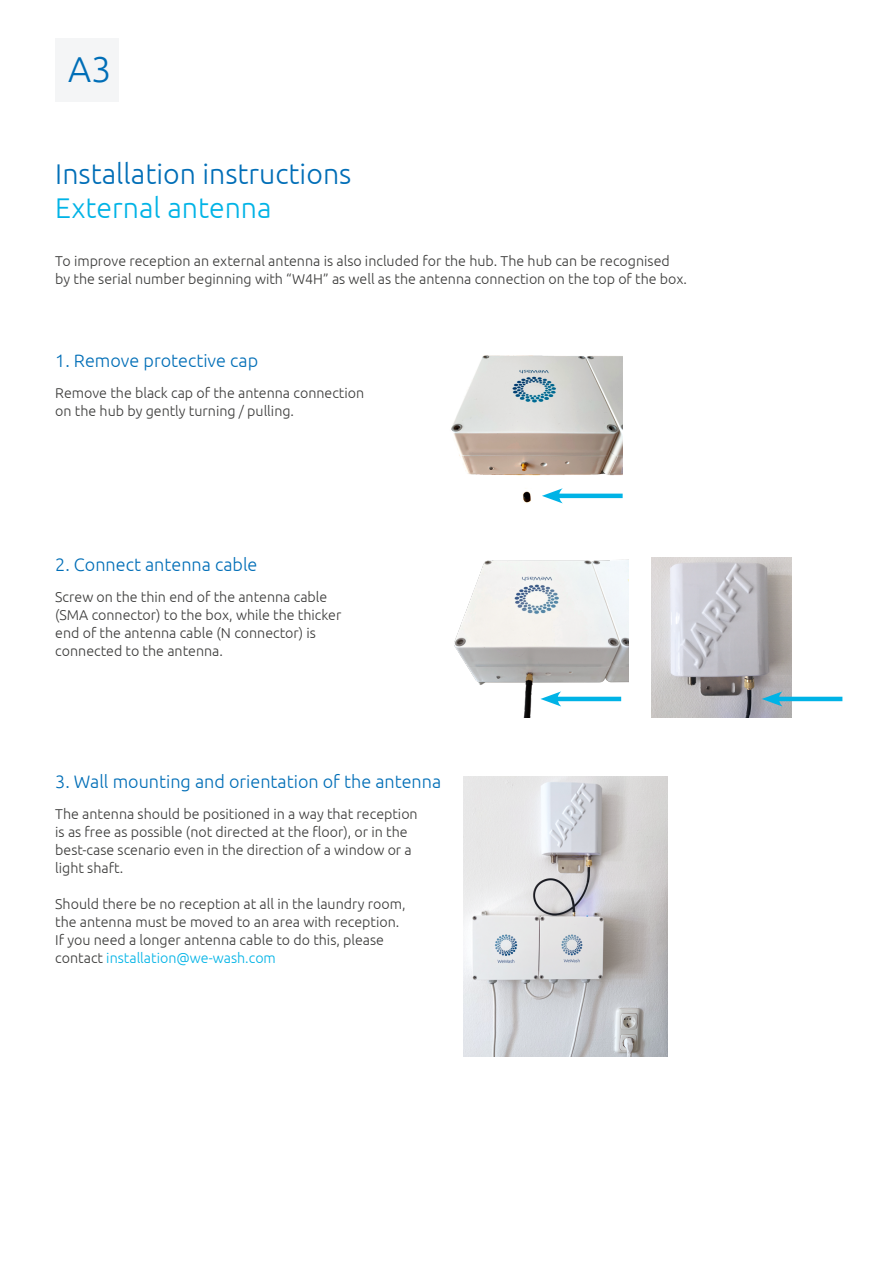
<style>
.page{position:relative;width:893px;height:1263px;background:#fff}
.page>*{position:absolute;margin:0;border:0;box-sizing:border-box;transform-origin:0 0}
.t1{font:300 36px "Ubuntu";color:#006eb7}
.t2{font:300 28.5px "Ubuntu";color:#006eb7}
.t3{font:300 28.5px "Ubuntu";color:#00b3e6}
.t4{font:300 18px "Ubuntu";color:#006eb7}
.t5{font:300 14.25px/18px "Ubuntu";color:#3b3b3a}
.s1{color:#00b3e6}
</style>
<div class="page">
<div style="left:55px;top:38px;width:64px;height:64px;background:#f4f5f6"></div>
<img style="left:463px;top:776px;width:205px;height:281px">
<img style="left:454px;top:559px;width:175px;height:159px">
<hr style="left:553px;top:697px;width:68px;height:4px;background:#00b3e6">
<svg style="left:540px;top:691px;width:21px;height:15px"></svg>
<img style="left:651px;top:557px;width:141px;height:161px">
<hr style="left:774px;top:697px;width:68px;height:4px;background:#00b3e6">
<svg style="left:762px;top:691px;width:20px;height:15px"></svg>
<img style="left:451px;top:355px;width:171px;height:149px">
<hr style="left:554px;top:494px;width:69px;height:4px;background:#00b3e6">
<svg style="left:542px;top:488px;width:21px;height:15px"></svg>
<h1 class="t1" style="left:68px;top:47px;width:45px">A3</h1>
<h2 class="t2" style="left:55px;top:156px;width:298px">Installation instructions</h2>
<h2 class="t3" style="left:55px;top:191px;width:218px">External antenna</h2>
<p class="t5" style="left:55px;top:252px;width:633px">To improve reception an external antenna is also included for the hub. The hub can be recognised by the serial number beginning with “W4H” as well as the antenna connection on the top of the box.</p>
<p class="t4" style="left:55px;top:350px;width:204px">1. Remove protective cap</p>
<p class="t5" style="left:55px;top:384px;width:310px">Remove the black cap of the antenna connection on the hub by gently turning / pulling.</p>
<p class="t4" style="left:55px;top:554px;width:204px">2. Connect antenna cable</p>
<p class="t5" style="left:55px;top:588px;width:288px">Screw on the thin end of the antenna cable (SMA connector) to the box, while the thicker end of the antenna cable (N connector) is connected to the antenna.</p>
<p class="t4" style="left:55px;top:771px;width:387px">3. Wall mounting and orientation of the antenna</p>
<p class="t5" style="left:55px;top:804px;width:364px">The antenna should be positioned in a way that reception is as free as possible (not directed at the floor), or in the best-case scenario even in the direction of a window or a light shaft.</p>
<p class="t5" style="left:55px;top:894px;width:352px">Should there be no reception at all in the laundry room, the antenna must be moved to an area with reception.<br>If you need a longer antenna cable to do this, please contact <span class="s1">installation@we-wash.com</span></p>
</div>
